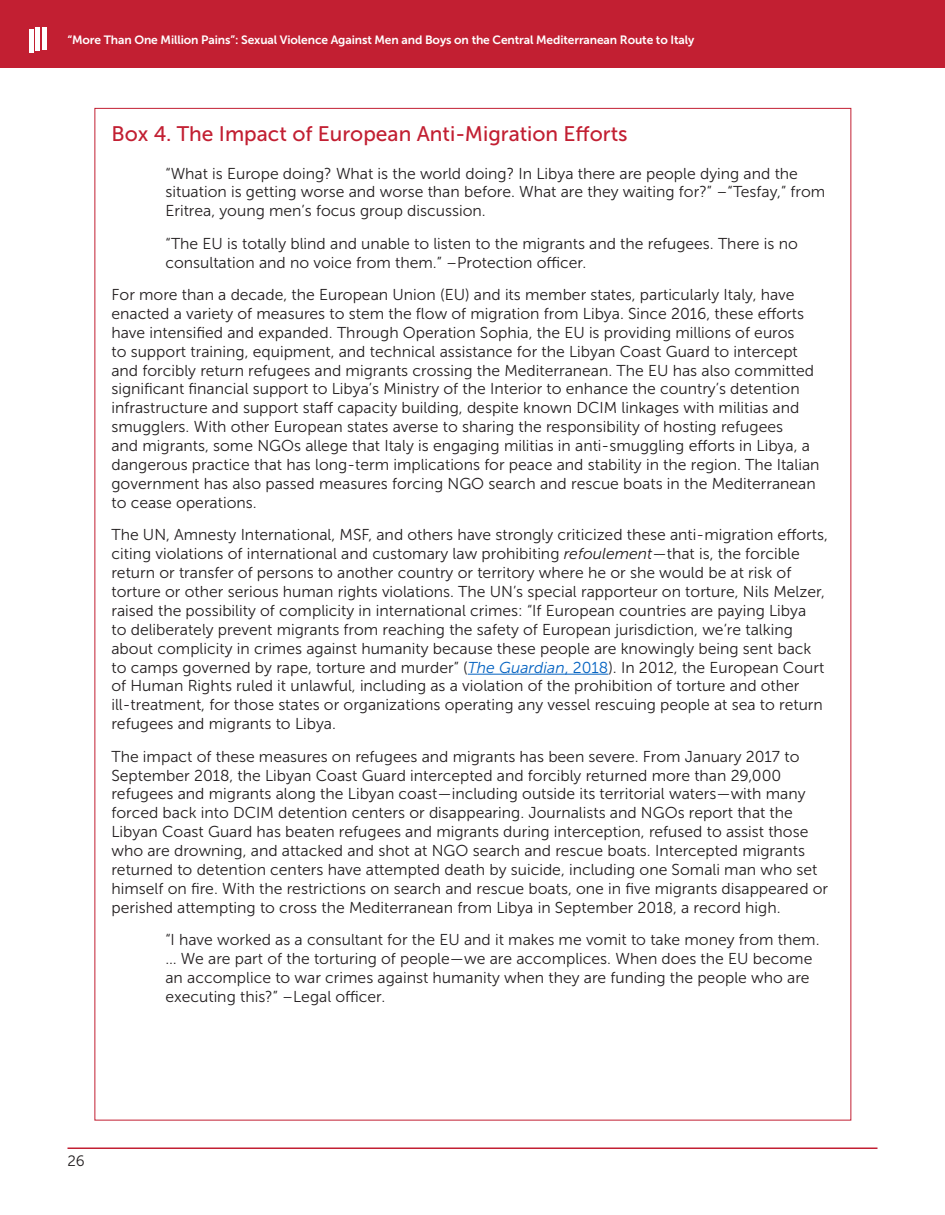
<style>
.page{position:relative;width:945px;height:1215px;background:#fff}
.page>*{position:absolute;margin:0;border:0;box-sizing:border-box;transform-origin:0 0}
.Red_Heading{font:21px "Museo Sans 500";color:#c21f32}
.MainBody{font:15.75px/18.9px "Museo Sans 300";color:#231f20}
.MainBody_Indent{font:15.75px/18.9px "Museo Sans 300";color:#231f20}
.t1{font:15px "Museo Sans 300";color:#231f20}
.t2{font:12px "Museo Sans 700";letter-spacing:-.01em;color:#fff}
.s1{font-style:italic}
.s2{font-style:italic;color:#0563c1}
.s3{color:#0563c1}
</style>
<div class="page">
<div style="left:0;top:0;width:945px;height:68px;background:#c21f32"></div>
<div style="left:35px;top:28px;width:5px;height:23px;background:#fff"></div>
<div style="left:29px;top:29px;width:5px;height:24px;background:#fff"></div>
<div style="left:42px;top:27px;width:5px;height:22px;background:#fff"></div>
<hr style="left:68px;top:1148px;width:810px;height:1px;background:#c21f32">
<hr style="left:468px;top:674px;width:140px;height:1px;background:#0563c1">
<p class="t2" style="left:68px;top:33px;width:628px">“More Than One Million Pains”: Sexual Violence Against Men and Boys on the Central Mediterranean Route to Italy</p>
<p class="Red_Heading" style="left:111px;top:122px;width:518px">Box 4. The Impact of European Anti-Migration Efforts</p>
<p class="MainBody_Indent" style="left:165px;top:164px;width:661px">“What is Europe doing? What is the world doing? In Libya there are people dying and the situation is getting worse and worse than before. What are they waiting for?” –“Tesfay,” from<br>Eritrea, young men’s focus group discussion.</p>
<p class="MainBody_Indent" style="left:165px;top:234px;width:634px">“The EU is totally blind and unable to listen to the migrants and the refugees. There is no consultation and no voice from them.” –Protection officer.</p>
<p class="MainBody" style="left:111px;top:285px;width:710px">For more than a decade, the European Union (EU) and its member states, particularly Italy, have enacted a variety of measures to stem the flow of migration from Libya. Since 2016, these efforts have intensified and expanded. Through Operation Sophia, the EU is providing millions of euros<br>to support training, equipment, and technical assistance for the Libyan Coast Guard to intercept and forcibly return refugees and migrants crossing the Mediterranean. The EU has also committed significant financial support to Libya’s Ministry of the Interior to enhance the country’s detention infrastructure and support staff capacity building, despite known DCIM linkages with militias and smugglers. With other European states averse to sharing the responsibility of hosting refugees<br>and migrants, some NGOs allege that Italy is engaging militias in anti-smuggling efforts in Libya, a dangerous practice that has long-term implications for peace and stability in the region. The Italian government has also passed measures forcing NGO search and rescue boats in the Mediterranean to cease operations.</p>
<p class="MainBody" style="left:111px;top:526px;width:718px">The UN, Amnesty International, MSF, and others have strongly criticized these anti-migration efforts, citing violations of international and customary law prohibiting <span class="s1">refoulement</span>—that is, the forcible return or transfer of persons to another country or territory where he or she would be at risk of torture or other serious human rights violations. The UN’s special rapporteur on torture, Nils Melzer, raised the possibility of complicity in international crimes: “If European countries are paying Libya<br>to deliberately prevent migrants from reaching the safety of European jurisdiction, we’re talking about complicity in crimes against humanity because these people are knowingly being sent back to camps governed by rape, torture and murder” (<span class="s2">The Guardian</span><span class="s3">, 2018</span>). In 2012, the European Court of Human Rights ruled it unlawful, including as a violation of the prohibition of torture and other ill-treatment, for those states or organizations operating any vessel rescuing people at sea to return refugees and migrants to Libya.</p>
<p class="MainBody" style="left:111px;top:747px;width:718px">The impact of these measures on refugees and migrants has been severe. From January 2017 to September 2018, the Libyan Coast Guard intercepted and forcibly returned more than 29,000 refugees and migrants along the Libyan coast—including outside its territorial waters—with many forced back into DCIM detention centers or disappearing. Journalists and NGOs report that the Libyan Coast Guard has beaten refugees and migrants during interception, refused to assist those who are drowning, and attacked and shot at NGO search and rescue boats. Intercepted migrants returned to detention centers have attempted death by suicide, including one Somali man who set himself on fire. With the restrictions on search and rescue boats, one in five migrants disappeared or perished attempting to cross the Mediterranean from Libya in September 2018, a record high.</p>
<p class="MainBody_Indent" style="left:165px;top:931px;width:656px">“I have worked as a consultant for the EU and it makes me vomit to take money from them. … We are part of the torturing of people—we are accomplices. When does the EU become an accomplice to war crimes against humanity when they are funding the people who are executing this?” –Legal officer.</p>
<p class="t1" style="left:68px;top:1153px;width:19px">26</p>
</div>
